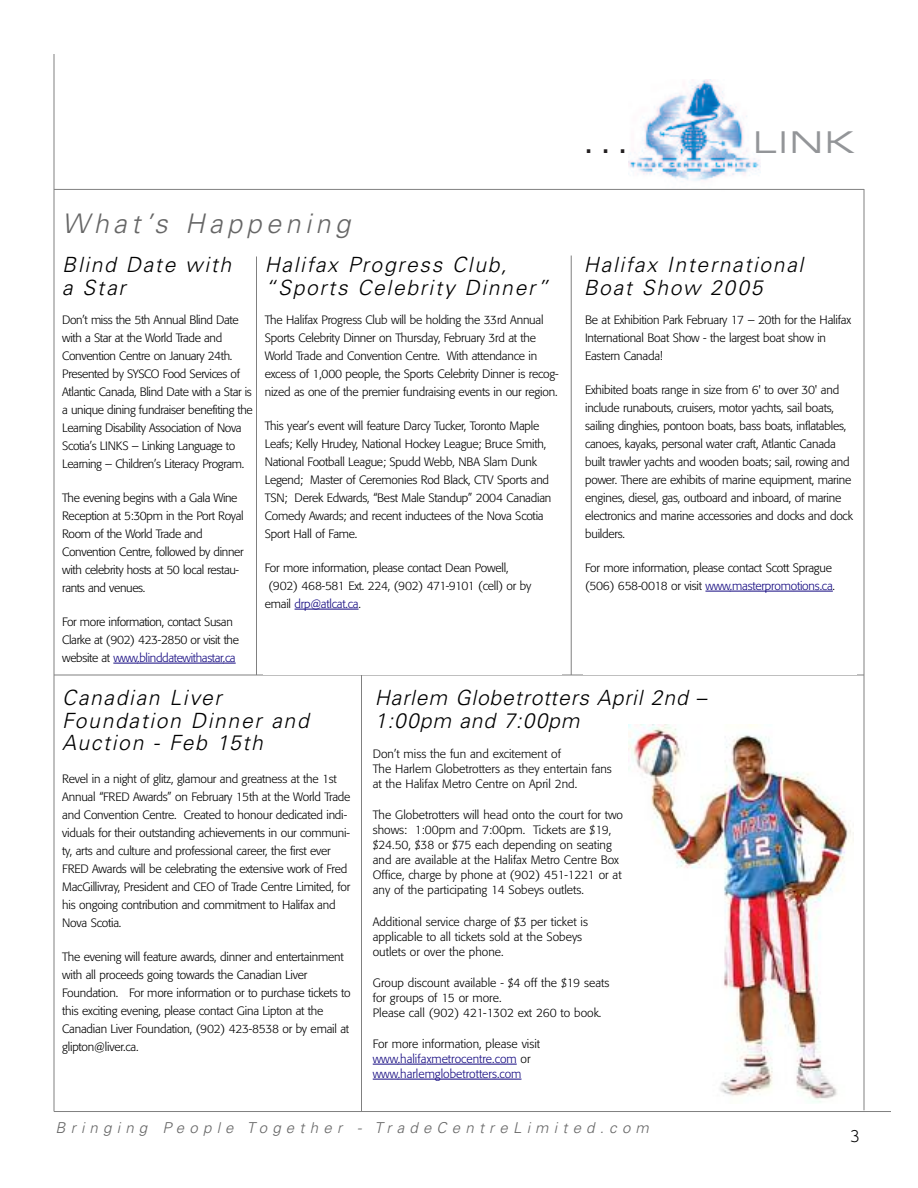
<style>
.page{position:relative;width:918px;height:1188px;background:#fff}
.page>*{position:absolute;margin:0;border:0;box-sizing:border-box;transform-origin:0 0}
.t1{font:30px "Eurostile Extended Two";color:#939598}
.t2{font:30px "Eurostile Extended Two";color:#231f20}
.t3{font:italic 300 27px "Univers";letter-spacing:.165em;color:#666}
.t4{font:italic 300 21px/22.5px "Univers";letter-spacing:.085em;color:#000}
.t5{font:italic 300 21px/22.5px "Univers";letter-spacing:.045em;color:#000}
.t6{font:19.5px "Courier";color:#000}
.t7{font:italic 300 15px "Univers";letter-spacing:.35em;color:#666}
.t8{font:300 12px/18px "Formata";letter-spacing:-.02em;color:#000}
.t9{font:300 12px/15px "Formata";color:#000}
.t10{font:300 12px/15px "Formata";color:#130880}
.t11{font:300 12px "Formata";letter-spacing:-.02em;color:#130880}
.s1{color:#130880}
.s2{color:#000}
</style>
<div class="page">
<img style="left:629px;top:80px;width:131px;height:109px">
<hr style="left:54px;top:189px;width:810px;height:1px;background:#808080">
<hr style="left:54px;top:1111px;width:837px;height:1px;background:#808080">
<hr style="left:54px;top:54px;width:1px;height:1058px;background:#808080">
<hr style="left:864px;top:189px;width:1px;height:921px;background:#808080">
<hr style="left:54px;top:675px;width:810px;height:1px;background:#808080">
<hr style="left:361px;top:675px;width:1px;height:437px;background:#808080">
<svg style="left:113px;top:663px;width:24px;height:1px"></svg>
<hr style="left:137px;top:663px;width:86px;height:1px;background:#130880">
<svg style="left:223px;top:663px;width:13px;height:1px"></svg>
<hr style="left:256px;top:256px;width:1px;height:419px;background:#808080">
<hr style="left:571px;top:256px;width:1px;height:419px;background:#808080">
<svg style="left:373px;top:1064px;width:53px;height:1px"></svg>
<hr style="left:427px;top:1064px;width:90px;height:1px;background:#130880">
<svg style="left:373px;top:1079px;width:25px;height:1px"></svg>
<hr style="left:398px;top:1079px;width:123px;height:1px;background:#130880">
<hr style="left:295px;top:609px;width:64px;height:1px;background:#130880">
<svg style="left:705px;top:591px;width:25px;height:1px"></svg>
<hr style="left:730px;top:591px;width:103px;height:1px;background:#130880">
<img style="left:629px;top:724px;width:222px;height:379px">
<h2 class="t3" style="left:62px;top:213px;width:289px">What’s Happening</h2>
<h3 class="t4" style="left:62px;top:255px;width:171px">Blind Date with a Star</h3>
<p class="t8" style="left:62px;top:311px;width:192px">Don’t miss the 5th Annual Blind Date with a Star at the World Trade and Convention Centre on January 24th.<br>Presented by SYSCO Food Services of Atlantic Canada, Blind Date with a Star is a unique dining fundraiser benefiting the Learning Disability Association of Nova Scotia’s LINKS – Linking Language to Learning – Children’s Literacy Program.</p>
<p class="t8" style="left:62px;top:489px;width:183px">The evening begins with a Gala Wine<br>Reception at 5:30pm in the Port Royal<br>Room of the World Trade and<br>Convention Centre, followed by dinner with celebrity hosts at 50 local restau&shy;rants and venues.</p>
<p class="t8" style="left:62px;top:614px;width:178px">For more information, contact Susan<br>Clarke at (902) 423-2850 or visit the website at <span class="s1">www.blinddatewithastar.ca</span></p>
<h3 class="t4" style="left:265px;top:255px;width:285px">Halifax Progress Club, “Sports Celebrity Dinner”</h3>
<p class="t8" style="left:265px;top:311px;width:295px">The Halifax Progress Club will be holding the 33rd Annual Sports Celebrity Dinner on Thursday, February 3rd at the World Trade and Convention Centre. With attendance in excess of 1,000 people, the Sports Celebrity Dinner is recog&shy;nized as one of the premier fundraising events in our region.</p>
<p class="t8" style="left:265px;top:417px;width:288px">This year’s event will feature Darcy Tucker, Toronto Maple Leafs; Kelly Hrudey, National Hockey League; Bruce Smith, National Football League; Spudd Webb, NBA Slam Dunk Legend; Master of Ceremonies Rod Black, CTV Sports and TSN; Derek Edwards, “Best Male Standup” 2004 Canadian Comedy Awards; and recent inductees of the Nova Scotia Sport Hall of Fame.</p>
<p class="t8" style="left:265px;top:560px;width:245px">For more information, please contact Dean Powell,</p>
<p class="t8" style="left:268px;top:578px;width:265px">(902) 468-581 Ext. 224, (902) 471-9101 (cell) or by</p>
<p class="t11" style="left:265px;top:599px;width:98px"><span class="s2">email</span> drp@atlcat.ca<span class="s2">.</span></p>
<h1 class="t2" style="left:582px;top:131px;width:50px">...</h1>
<h1 class="t1" style="left:754px;top:131px;width:103px">LINK</h1>
<h3 class="t4" style="left:584px;top:255px;width:221px">Halifax International<br>Boat Show 2005</h3>
<p class="t8" style="left:585px;top:311px;width:268px">Be at Exhibition Park February 17 – 20th for the Halifax<br>International Boat Show - the largest boat show in<br>Eastern Canada!</p>
<p class="t8" style="left:585px;top:381px;width:269px">Exhibited boats range in size from 6' to over 30' and include runabouts, cruisers, motor yachts, sail boats, sailing dinghies, pontoon boats, bass boats, inflatables, canoes, kayaks, personal water craft, Atlantic Canada built trawler yachts and wooden boats; sail, rowing and power. There are exhibits of marine equipment, marine engines, diesel, gas, outboard and inboard, of marine electronics and marine accessories and docks and dock builders.</p>
<p class="t8" style="left:585px;top:560px;width:252px">For more information, please contact Scott Sprague (506) 658-0018 or visit <span class="s1">www.masterpromotions.ca</span>.</p>
<h3 class="t4" style="left:62px;top:688px;width:248px">Canadian Liver<br>Foundation Dinner and<br>Auction - Feb 15th</h3>
<p class="t8" style="left:62px;top:770px;width:290px">Revel in a night of glitz, glamour and greatness at the 1st Annual “FRED Awards” on February 15th at the World Trade and Convention Centre. Created to honour dedicated indi&shy;viduals for their outstanding achievements in our communi&shy;ty, arts and culture and professional career, the first ever FRED Awards will be celebrating the extensive work of Fred MacGillivray, President and CEO of Trade Centre Limited, for his ongoing contribution and commitment to Halifax and Nova Scotia.</p>
<p class="t8" style="left:62px;top:949px;width:290px">The evening will feature awards, dinner and entertainment with all proceeds going towards the Canadian Liver Foundation. For more information or to purchase tickets to this exciting evening, please contact Gina Lipton at the Canadian Liver Foundation, (902) 423-8538 or by email at glipton@liver.ca.</p>
<h3 class="t5" style="left:375px;top:688px;width:333px">Harlem Globetrotters April 2nd –<br>1:00pm and 7:00pm</h3>
<p class="t9" style="left:373px;top:747px;width:241px">Don’t miss the fun and excitement of<br>The Harlem Globetrotters as they entertain fans at the Halifax Metro Centre on April 2nd.</p>
<p class="t9" style="left:373px;top:809px;width:252px">The Globetrotters will head onto the court for two shows: 1:00pm and 7:00pm. Tickets are $19, $24.50, $38 or $75 each depending on seating and are available at the Halifax Metro Centre Box Office, charge by phone at (902) 451-1221 or at any of the participating 14 Sobeys outlets.</p>
<p class="t9" style="left:373px;top:915px;width:217px">Additional service charge of $3 per ticket is applicable to all tickets sold at the Sobeys outlets or over the phone.</p>
<p class="t9" style="left:373px;top:976px;width:238px">Group discount available - $4 off the $19 seats for groups of 15 or more.<br>Please call (902) 421-1302 ext 260 to book.</p>
<p class="t10" style="left:373px;top:1037px;width:169px"><span class="s2">For more information, please visit </span>www.halifaxmetrocentre.com <span class="s2">or </span>www.harlemglobetrotters.com</p>
<p class="t7" style="left:56px;top:1122px;width:595px">Bringing People Together - TradeCentreLimited.com</p>
<h3 class="t6" style="left:850px;top:1129px;width:13px">3</h3>
</div>
